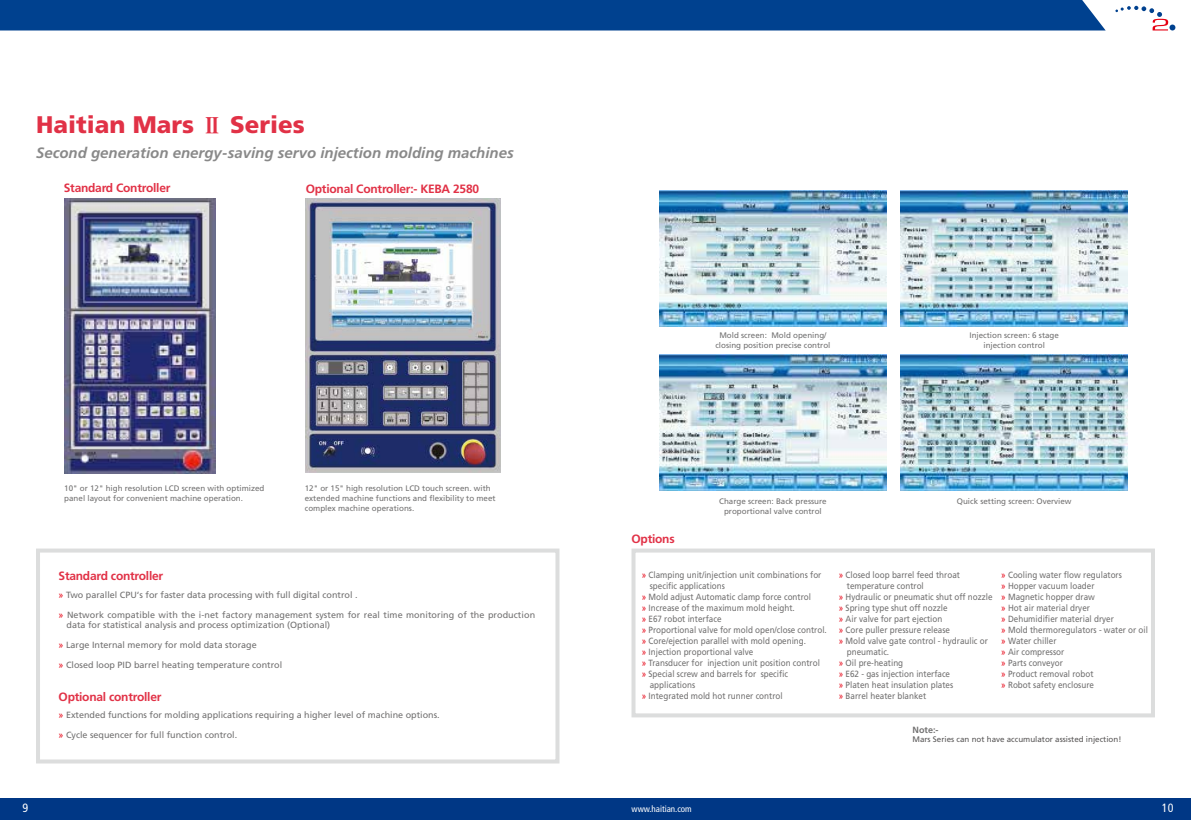
<style>
.page{position:relative;width:1191px;height:820px;background:#fff}
.page>*{position:absolute;margin:0;border:0;box-sizing:border-box;transform-origin:0 0}
.t1{font:900 24px "Frutiger";color:#e13146}
.t2{font:italic 700 15px "Frutiger";color:#898989}
.t3{font:700 12px "Frutiger";letter-spacing:-.02em;color:#e13146}
.t4{font:condensed 12px "Frutiger";color:#fff}
.t5{font:9px/11px "Frutiger";color:#727171;scale:.9 1}
.t6{font:9px/10px "Frutiger";color:#727171}
.t7{font:condensed 9px "Frutiger";color:#fff}
.t8{font:700 9px "Frutiger";color:#727171}
.t9{font:8px/10px "Frutiger";color:#727171;text-align:center}
.t10{font:8px "Frutiger";color:#595757}
.s1{font-family:"FZDBSJW GB1 0";font-weight:400}
.s2{font-family:"Arial";color:#e60012}
</style>
<div class="page">
<div style="left:0;top:0;width:1105px;height:30px;background:#00418f"></div>
<svg style="left:1115px;top:6px;width:60px;height:24px"></svg>
<div style="left:0;top:797px;width:1191px;height:22px;background:#003785"></div>
<img style="left:900px;top:190px;width:227px;height:136px">
<img style="left:64px;top:198px;width:152px;height:275px">
<div style="left:631px;top:548px;width:524px;height:169px;border:4px solid #dcdddd"></div>
<div style="left:36px;top:548px;width:523px;height:215px;border:4px solid #dcdddd"></div>
<img style="left:306px;top:198px;width:194px;height:274px">
<img style="left:659px;top:354px;width:227px;height:136px">
<img style="left:659px;top:190px;width:227px;height:136px">
<img style="left:900px;top:354px;width:227px;height:136px">
<h1 class="t1" style="left:36px;top:110px;width:270px">Haitian Mars <span class="s1">Ⅱ</span> Series</h1>
<h2 class="t2" style="left:36px;top:143px;width:479px">Second generation energy-saving servo injection molding machines</h2>
<h3 class="t3" style="left:64px;top:181px;width:108px">Standard Controller</h3>
<h3 class="t3" style="left:306px;top:182px;width:175px">Optional Controller:- KEBA 2580</h3>
<p class="t9" style="left:64px;top:483px;width:202px;text-align:left">10" or 12" high resolution LCD screen with optimized panel layout for convenient machine operation.</p>
<p class="t9" style="left:305px;top:483px;width:192px;text-align:left">12" or 15" high resolution LCD touch screen. with extended machine functions and flexibility to meet complex machine operations.</p>
<h3 class="t3" style="left:59px;top:569px;width:106px">Standard controller</h3>
<p class="t6" style="left:59px;top:589px;width:300px"><span class="s2">»</span> Two parallel CPU‘s for faster data processing with full digital control .</p>
<p class="t6" style="left:67px;top:609px;width:470px;text-indent:-8px"><span class="s2">»</span> Network compatible with the i-net factory management system for real time monitoring of the production data for statistical analysis and process optimization (Optional)</p>
<p class="t6" style="left:59px;top:639px;width:200px"><span class="s2">»</span> Large Internal memory for mold data storage</p>
<p class="t6" style="left:59px;top:659px;width:225px"><span class="s2">»</span> Closed loop PID barrel heating temperature control</p>
<h3 class="t3" style="left:59px;top:689px;width:104px">Optional controller</h3>
<p class="t6" style="left:59px;top:709px;width:383px"><span class="s2">»</span> Extended functions for molding applications requiring a higher level of machine options.</p>
<p class="t6" style="left:59px;top:729px;width:180px"><span class="s2">»</span> Cycle sequencer for full function control.</p>
<p class="t9" style="left:715px;top:330px;width:117px">Mold screen: Mold opening/ closing position precise control</p>
<p class="t9" style="left:969px;top:330px;width:91px">Injection screen: 6 stage injection control</p>
<h3 class="t3" style="left:631px;top:531px;width:45px">Options</h3>
<p class="t9" style="left:719px;top:495px;width:109px">Charge screen: Back pressure proportional valve control</p>
<p class="t5" style="left:642px;top:568px;width:201px"><span class="s2">»</span> Clamping unit/injection unit combinations for</p>
<p class="t5" style="left:650px;top:579px;width:85px">specific applications</p>
<p class="t5" style="left:642px;top:590px;width:190px"><span class="s2">»</span> Mold adjust Automatic clamp force control</p>
<p class="t5" style="left:642px;top:601px;width:172px"><span class="s2">»</span> Increase of the maximum mold height.</p>
<p class="t5" style="left:642px;top:612px;width:90px"><span class="s2">»</span> E67 robot interface</p>
<p class="t5" style="left:642px;top:623px;width:207px"><span class="s2">»</span> Proportional valve for mold open/close control.</p>
<p class="t5" style="left:642px;top:634px;width:184px"><span class="s2">»</span> Core/ejection parallel with mold opening.</p>
<p class="t5" style="left:642px;top:645px;width:126px"><span class="s2">»</span> Injection proportional valve</p>
<p class="t5" style="left:642px;top:656px;width:199px"><span class="s2">»</span> Transducer for injection unit position control</p>
<p class="t5" style="left:642px;top:667px;width:164px"><span class="s2">»</span> Special screw and barrels for specific</p>
<p class="t5" style="left:650px;top:678px;width:52px">applications</p>
<p class="t5" style="left:642px;top:689px;width:158px"><span class="s2">»</span> Integrated mold hot runner control</p>
<p class="t9" style="left:956px;top:495px;width:116px">Quick setting screen: Overview</p>
<p class="t5" style="left:839px;top:568px;width:136px"><span class="s2">»</span> Closed loop barrel feed throat</p>
<p class="t5" style="left:847px;top:579px;width:87px">temperature control</p>
<p class="t5" style="left:839px;top:590px;width:172px"><span class="s2">»</span> Hydraulic or pneumatic shut off nozzle</p>
<p class="t5" style="left:839px;top:601px;width:122px"><span class="s2">»</span> Spring type shut off nozzle</p>
<p class="t5" style="left:839px;top:612px;width:117px"><span class="s2">»</span> Air valve for part ejection</p>
<p class="t5" style="left:839px;top:623px;width:125px"><span class="s2">»</span> Core puller pressure release</p>
<p class="t5" style="left:839px;top:634px;width:167px"><span class="s2">»</span> Mold valve gate control - hydraulic or</p>
<p class="t5" style="left:847px;top:645px;width:49px">pneumatic.</p>
<p class="t5" style="left:839px;top:656px;width:73px"><span class="s2">»</span> Oil pre-heating</p>
<p class="t5" style="left:839px;top:667px;width:125px"><span class="s2">»</span> E62 - gas injection interface</p>
<p class="t5" style="left:839px;top:678px;width:129px"><span class="s2">»</span> Platen heat insulation plates</p>
<p class="t5" style="left:839px;top:689px;width:99px"><span class="s2">»</span> Barrel heater blanket</p>
<p class="t5" style="left:1001px;top:568px;width:165px"><span class="s2">»</span> Cooling water flow regulators<br><span class="s2">»</span> Hopper vacuum loader<br><span class="s2">»</span> Magnetic hopper draw<br><span class="s2">»</span> Hot air material dryer<br><span class="s2">»</span> Dehumidifier material dryer<br><span class="s2">»</span> Mold thermoregulators - water or oil <span class="s2">»</span> Water chiller<br><span class="s2">»</span> Air compressor<br><span class="s2">»</span> Parts conveyor<br><span class="s2">»</span> Product removal robot<br><span class="s2">»</span> Robot safety enclosure</p>
<p class="t8" style="left:912px;top:724px;width:28px">Note:-</p>
<p class="t10" style="left:912px;top:734px;width:210px">Mars Series can not have accumulator assisted injection!</p>
<h3 class="t4" style="left:23px;top:800px;width:7px">9</h3>
<p class="t7" style="left:631px;top:803px;width:62px">www.haitian.com</p>
<h3 class="t4" style="left:1161px;top:800px;width:13px">10</h3>
</div>
